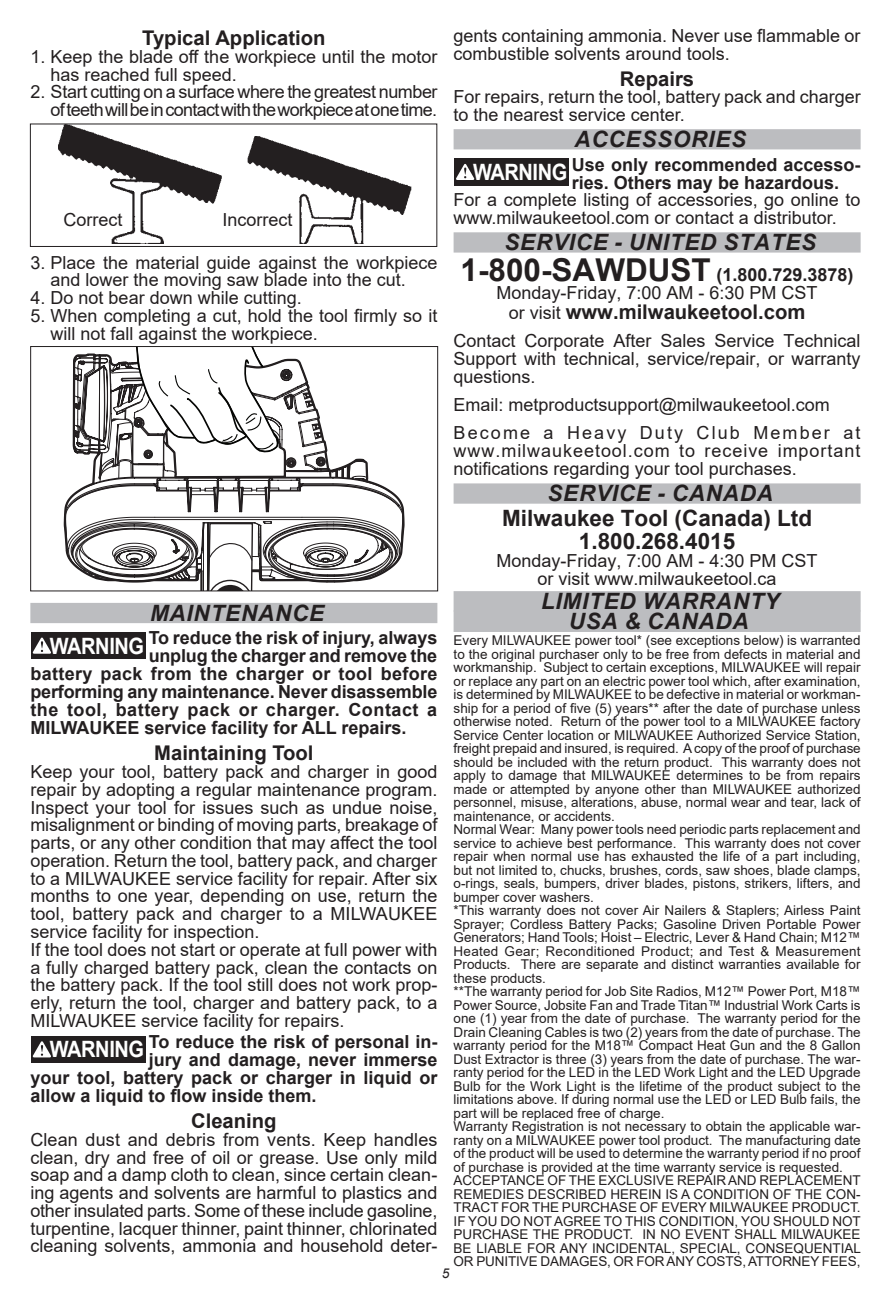
<style>
.page{position:relative;width:891px;height:1296px;background:#fff}
.page>*{position:absolute;margin:0;border:0;box-sizing:border-box;transform-origin:0 0}
.t1{font:italic 700 22.5px/20.2px "Arial";letter-spacing:.035em;color:#231f20;text-align:center}
.t2{font:700 22.5px/22.5px "Arial";color:#231f20;text-align:center}
.t3{font:700 20.25px "Arial";color:#231f20}
.t4{font:18px/17.8px "Arial";color:#231f20}
.t5{font:700 18px/18px "Arial";color:#231f20}
.t6{font:18px/17.8px "Arial";letter-spacing:-.03em;color:#231f20;text-align:right}
.t7{font:700 18px "Arial";letter-spacing:.02em;color:#231f20}
.t8{font:700 18px "Arial";letter-spacing:.03em;color:#231f20}
.t9{font:13.5px/13.5px "Arial";color:#231f20}
.t10{font:italic 13.5px "Arial";color:#231f20}
.s1{font-size:22.5px;color:#fff}
.s2{font-weight:700;font-size:31.5px}
.s3{font-weight:700}
.s4{font-weight:400;font-size:18px}
</style>
<div class="page">
<div style="left:30px;top:603px;width:407px;height:20px;background:#bcbdc0"></div>
<div style="left:30px;top:124px;width:407px;height:123px;border:1px solid #231f20"></div>
<img style="left:58px;top:124px;width:163px;height:119px">
<img style="left:248px;top:136px;width:163px;height:107px">
<svg style="left:64px;top:348px;width:340px;height:241px"></svg>
<div style="left:30px;top:346px;width:408px;height:245px;border:1px solid #231f20"></div>
<div style="left:31px;top:632px;width:114px;height:27px;background:#231f20"></div>
<svg style="left:33px;top:638px;width:18px;height:16px"></svg>
<div style="left:31px;top:1036px;width:114px;height:27px;background:#231f20"></div>
<svg style="left:33px;top:1041px;width:18px;height:16px"></svg>
<div style="left:454px;top:129px;width:407px;height:20px;background:#bcbdc0"></div>
<div style="left:454px;top:232px;width:407px;height:21px;background:#bcbdc0"></div>
<div style="left:454px;top:483px;width:407px;height:21px;background:#bcbdc0"></div>
<div style="left:454px;top:591px;width:407px;height:20px;background:#bcbdc0"></div>
<div style="left:454px;top:611px;width:407px;height:21px;background:#bcbdc0"></div>
<div style="left:454px;top:158px;width:115px;height:27px;background:#231f20"></div>
<svg style="left:456px;top:164px;width:18px;height:16px"></svg>
<h3 class="t4" style="left:454px;top:27px;width:409px">gents containing ammonia. Never use flammable or combustible solvents around tools.</h3>
<h2 class="t3" style="left:620px;top:64px;width:76px">Repairs</h2>
<h3 class="t4" style="left:454px;top:88px;width:409px">For repairs, return the tool, battery pack and charger to the nearest service center.</h3>
<h1 class="t1" style="left:575px;top:130px;width:173px">ACCESSORIES</h1>
<h3 class="t5" style="left:572px;top:156px;width:290px;text-indent:-99px"><span class="s1">WARNING</span> Use only recommended accesso&shy;ries. Others may be hazardous.</h3>
<h3 class="t4" style="left:454px;top:191px;width:408px">For a complete listing of accessories, go online to www.milwaukeetool.com or contact a distributor.</h3>
<h1 class="t1" style="left:504px;top:233px;width:313px">SERVICE - UNITED STATES</h1>
<h3 class="t4" style="left:461px;top:265px;width:395px;text-align:center"><span class="s2">1-800-SAWDUST</span> <span class="s3">(1.800.729.3878)<br></span>Monday-Friday, 7:00 AM - 6:30 PM CST</h3>
<h2 class="t3" style="left:509px;top:298px;width:298px"><span class="s4">or visit</span> www.milwaukeetool.com</h2>
<h3 class="t4" style="left:454px;top:332px;width:409px;text-align:justify">Contact Corporate After Sales Service Technical Support with technical, service/repair, or warranty questions.</h3>
<h3 class="t4" style="left:454px;top:391px;width:408px;line-height:28.1px">Email: metproductsupport@milwaukeetool.com<br>Become a Heavy Duty Club Member at</h3>
<h3 class="t4" style="left:454px;top:442px;width:408px">www.milwaukeetool.com to receive important notifications regarding your tool purchases.</h3>
<h1 class="t1" style="left:547px;top:484px;width:227px">SERVICE - CANADA</h1>
<h1 class="t2" style="left:502px;top:507px;width:312px">Milwaukee Tool (Canada) Ltd<br>1.800.268.4015</h1>
<h3 class="t4" style="left:497px;top:551px;width:323px;text-align:center">Monday-Friday, 7:00 AM - 4:30 PM CST or visit www.milwaukeetool.ca</h3>
<h1 class="t1" style="left:541px;top:592px;width:240px">LIMITED WARRANTY<br>USA &amp; CANADA</h1>
<p class="t9" style="left:454px;top:634px;width:409px">Every MILWAUKEE power tool* (see exceptions below) is warranted to the original purchaser only to be free from defects in material and workmanship. Subject to certain exceptions, MILWAUKEE will repair or replace any part on an electric power tool which, after examination, is determined by MILWAUKEE to be defective in material or workman&shy;ship for a period of five (5) years** after the date of purchase unless otherwise noted. Return of the power tool to a MILWAUKEE factory Service Center location or MILWAUKEE Authorized Service Station, freight prepaid and insured, is required. A copy of the proof of purchase should be included with the return product. This warranty does not apply to damage that MILWAUKEE determines to be from repairs made or attempted by anyone other than MILWAUKEE authorized personnel, misuse, alterations, abuse, normal wear and tear, lack of maintenance, or accidents.<br>Normal Wear: Many power tools need periodic parts replacement and service to achieve best performance. This warranty does not cover repair when normal use has exhausted the life of a part including, but not limited to, chucks, brushes, cords, saw shoes, blade clamps, o-rings, seals, bumpers, driver blades, pistons, strikers, lifters, and bumper cover washers.<br>*This warranty does not cover Air Nailers &amp; Staplers; Airless Paint Sprayer; Cordless Battery Packs; Gasoline Driven Portable Power Generators; Hand Tools; Hoist – Electric, Lever &amp; Hand Chain; M12™ Heated Gear; Reconditioned Product; and Test &amp; Measurement Products. There are separate and distinct warranties available for these products.<br>**The warranty period for Job Site Radios, M12™ Power Port, M18™ Power Source, Jobsite Fan and Trade Titan™ Industrial Work Carts is one (1) year from the date of purchase. The warranty period for the Drain Cleaning Cables is two (2) years from the date of purchase. The warranty period for the M18™ Compact Heat Gun and the 8 Gallon Dust Extractor is three (3) years from the date of purchase. The war&shy;ranty period for the LED in the LED Work Light and the LED Upgrade Bulb for the Work Light is the lifetime of the product subject to the limitations above. If during normal use the LED or LED Bulb fails, the part will be replaced free of charge.<br>Warranty Registration is not necessary to obtain the applicable war&shy;ranty on a MILWAUKEE power tool product. The manufacturing date of the product will be used to determine the warranty period if no proof of purchase is provided at the time warranty service is requested.<br>ACCEPTANCE OF THE EXCLUSIVE REPAIR AND REPLACEMENT REMEDIES DESCRIBED HEREIN IS A CONDITION OF THE CON-TRACT FOR THE PURCHASE OF EVERY MILWAUKEE PRODUCT.<br>IF YOU DO NOT AGREE TO THIS CONDITION, YOU SHOULD NOT PURCHASE THE PRODUCT. IN NO EVENT SHALL MILWAUKEE BE LIABLE FOR ANY INCIDENTAL, SPECIAL, CONSEQUENTIAL OR PUNITIVE DAMAGES, OR FOR ANY COSTS, ATTORNEY FEES,</p>
<h2 class="t3" style="left:142px;top:24px;width:185px">Typical Application</h2>
<h3 class="t4" style="left:51px;top:48px;width:388px;text-indent:-20px">1. Keep the blade off the workpiece until the motor has reached full speed.</h3>
<h3 class="t6" style="left:30px;top:83px;width:409px">2. Start cutting on a surface where the greatest number of teeth will be in contact with the workpiece at one time.</h3>
<h3 class="t4" style="left:63px;top:210px;width:61px">Correct</h3>
<h3 class="t4" style="left:223px;top:210px;width:72px">Incorrect</h3>
<h3 class="t4" style="left:51px;top:253px;width:388px;text-indent:-20px">3. Place the material guide against the workpiece and lower the moving saw blade into the cut.</h3>
<h3 class="t4" style="left:30px;top:289px;width:273px">4. Do not bear down while cutting.</h3>
<h3 class="t4" style="left:51px;top:307px;width:388px;text-indent:-20px">5. When completing a cut, hold the tool firmly so it will not fall against the workpiece.</h3>
<h1 class="t1" style="left:150px;top:604px;width:176px">MAINTENANCE</h1>
<h3 class="t5" style="left:50px;top:629px;width:389px"><span class="s1">WARNING</span> To reduce the risk of injury, always</h3>
<h3 class="t5" style="left:149px;top:647px;width:290px">unplug the charger and remove the</h3>
<h3 class="t7" style="left:30px;top:661px;width:409px">battery pack from the charger or tool before</h3>
<h3 class="t5" style="left:30px;top:683px;width:409px">performing any maintenance. Never disassemble</h3>
<h3 class="t8" style="left:30px;top:697px;width:408px">the tool, battery pack or charger. Contact a</h3>
<h3 class="t5" style="left:30px;top:719px;width:378px">MILWAUKEE service facility for ALL repairs.</h3>
<h2 class="t3" style="left:154px;top:739px;width:161px">Maintaining Tool</h2>
<p class="t4" style="left:30px;top:763px;width:409px">Keep your tool, battery pack and charger in good repair by adopting a regular maintenance program.<br>Inspect your tool for issues such as undue noise, misalignment or binding of moving parts, breakage of parts, or any other condition that may affect the tool operation. Return the tool, battery pack, and charger to a MILWAUKEE service facility for repair. After six months to one year, depending on use, return the tool, battery pack and charger to a MILWAUKEE service facility for inspection.<br>If the tool does not start or operate at full power with a fully charged battery pack, clean the contacts on the battery pack. If the tool still does not work prop&shy;erly, return the tool, charger and battery pack, to a MILWAUKEE service facility for repairs.</p>
<h3 class="t5" style="left:50px;top:1033px;width:389px"><span class="s1">WARNING</span> To reduce the risk of personal in-</h3>
<h3 class="t5" style="left:149px;top:1051px;width:290px">jury and damage, never immerse</h3>
<h3 class="t5" style="left:30px;top:1069px;width:409px">your tool, battery pack or charger in liquid or</h3>
<h3 class="t5" style="left:30px;top:1087px;width:288px">allow a liquid to flow inside them.</h3>
<h2 class="t3" style="left:191px;top:1107px;width:87px">Cleaning</h2>
<p class="t4" style="left:30px;top:1130px;width:409px;text-align:justify">Clean dust and debris from vents. Keep handles clean, dry and free of oil or grease. Use only mild soap and a damp cloth to clean, since certain clean&shy;ing agents and solvents are harmful to plastics and other insulated parts. Some of these include gasoline, turpentine, lacquer thinner, paint thinner, chlorinated cleaning solvents, ammonia and household deter-</p>
<p class="t10" style="left:442px;top:1265px;width:9px">5</p>
</div>
